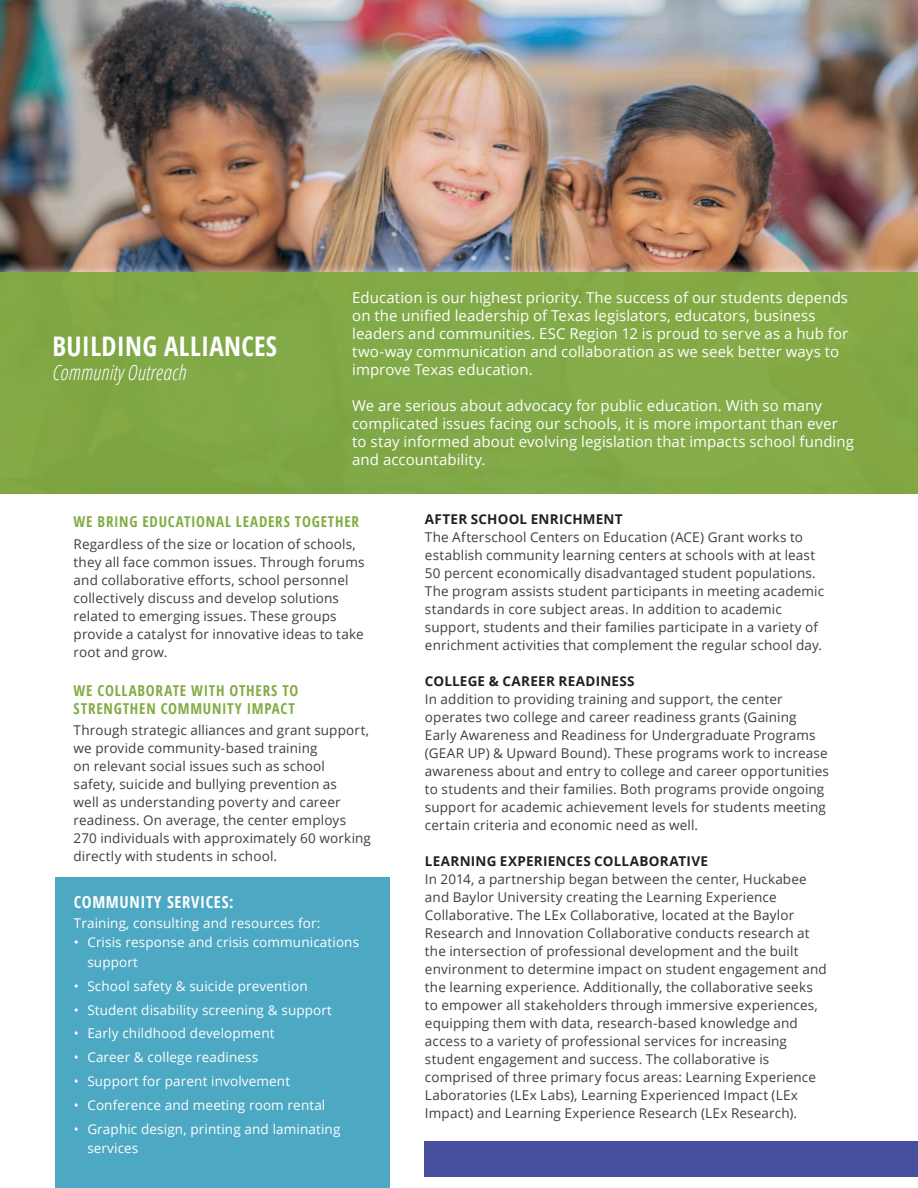
<style>
.page{position:relative;width:918px;height:1188px;background:#fff}
.page>*{position:absolute;margin:0;border:0;box-sizing:border-box;transform-origin:0 0}
.t1{font:700 condensed 27px "Open Sans";letter-spacing:.01em;color:#fff}
.t2{font:italic 300 condensed 21px "Open Sans";letter-spacing:.01em;color:#fff}
.t3{font:700 condensed 16.5px "Open Sans";letter-spacing:.04em;color:#fff}
.t4{font:15px/18px "Open Sans";letter-spacing:.005em;color:#fff}
.t5{font:700 condensed 15px/18px "Open Sans";letter-spacing:.05em;color:#83ac44}
.t6{font:13.5px/18px "Open Sans";letter-spacing:.01em;color:#3e3e3f}
.t7{font:13.5px/19.5px "Open Sans";letter-spacing:.01em;color:#fff}
.t8{font:700 13.5px "Open Sans";letter-spacing:.02em;color:#231f20}
</style>
<div class="page">
<div style="left:55px;top:877px;width:335px;height:311px;background:#4da8c3"></div>
<img style="left:0;top:0;width:918px;height:263px">
<div style="left:0;top:263px;width:918px;height:241px;background:#fff;opacity:.75"></div>
<div style="left:0;top:272px;width:918px;height:222px;background:#83ac44"></div>
<div style="left:424px;top:1142px;width:494px;height:35px;background:#454f9d"></div>
<p class="t1" style="left:53px;top:327px;width:226px">BUILDING ALLIANCES</p>
<p class="t2" style="left:53px;top:358px;width:135px">Community Outreach</p>
<p class="t4" style="left:352px;top:288px;width:498px">Education is our highest priority. The success of our students depends on the unified leadership of Texas legislators, educators, business leaders and communities. ESC Region 12 is proud to serve as a hub for two-way communication and collaboration as we seek better ways to improve Texas education.</p>
<p class="t4" style="left:352px;top:396px;width:503px">We are serious about advocacy for public education. With so many complicated issues facing our schools, it is more important than ever to stay informed about evolving legislation that impacts school funding and accountability.</p>
<p class="t5" style="left:74px;top:513px;width:287px">WE BRING EDUCATIONAL LEADERS TOGETHER</p>
<p class="t6" style="left:74px;top:534px;width:292px">Regardless of the size or location of schools, they all face common issues. Through forums and collaborative efforts, school personnel collectively discuss and develop solutions related to emerging issues. These groups provide a catalyst for innovative ideas to take root and grow.</p>
<p class="t5" style="left:74px;top:681px;width:226px">WE COLLABORATE WITH OTHERS TO<br>STRENGTHEN COMMUNITY IMPACT</p>
<p class="t6" style="left:74px;top:721px;width:299px">Through strategic alliances and grant support, we provide community-based training<br>on relevant social issues such as school<br>safety, suicide and bullying prevention as<br>well as understanding poverty and career readiness. On average, the center employs 270 individuals with approximately 60 working directly with students in school.</p>
<p class="t3" style="left:74px;top:891px;width:161px">COMMUNITY SERVICES:</p>
<p class="t7" style="left:74px;top:913px;width:248px">Training, consulting and resources for:</p>
<p class="t7" style="left:87px;top:932px;width:273px;text-indent:-14px">• Crisis response and crisis communications support</p>
<p class="t7" style="left:74px;top:976px;width:235px">• School safety &amp; suicide prevention</p>
<p class="t7" style="left:74px;top:1000px;width:260px">• Student disability screening &amp; support</p>
<p class="t7" style="left:74px;top:1023px;width:202px">• Early childhood development</p>
<p class="t7" style="left:74px;top:1047px;width:186px">• Career &amp; college readiness</p>
<p class="t7" style="left:74px;top:1071px;width:218px">• Support for parent involvement</p>
<p class="t7" style="left:74px;top:1095px;width:253px">• Conference and meeting room rental</p>
<p class="t7" style="left:87px;top:1119px;width:255px;text-indent:-14px">• Graphic design, printing and laminating services</p>
<p class="t8" style="left:425px;top:510px;width:199px">AFTER SCHOOL ENRICHMENT</p>
<p class="t6" style="left:425px;top:528px;width:401px">The Afterschool Centers on Education (ACE) Grant works to establish community learning centers at schools with at least 50 percent economically disadvantaged student populations.<br>The program assists student participants in meeting academic standards in core subject areas. In addition to academic support, students and their families participate in a variety of enrichment activities that complement the regular school day.</p>
<p class="t8" style="left:425px;top:672px;width:211px">COLLEGE &amp; CAREER READINESS</p>
<p class="t6" style="left:425px;top:690px;width:405px">In addition to providing training and support, the center operates two college and career readiness grants (Gaining Early Awareness and Readiness for Undergraduate Programs (GEAR UP) &amp; Upward Bound). These programs work to increase awareness about and entry to college and career opportunities to students and their families. Both programs provide ongoing support for academic achievement levels for students meeting certain criteria and economic need as well.</p>
<p class="t8" style="left:425px;top:852px;width:285px">LEARNING EXPERIENCES COLLABORATIVE</p>
<p class="t6" style="left:425px;top:870px;width:403px">In 2014, a partnership began between the center, Huckabee and Baylor University creating the Learning Experience Collaborative. The LEx Collaborative, located at the Baylor Research and Innovation Collaborative conducts research at the intersection of professional development and the built environment to determine impact on student engagement and the learning experience. Additionally, the collaborative seeks to empower all stakeholders through immersive experiences, equipping them with data, research-based knowledge and access to a variety of professional services for increasing student engagement and success. The collaborative is comprised of three primary focus areas: Learning Experience Laboratories (LEx Labs), Learning Experienced Impact (LEx Impact) and Learning Experience Research (LEx Research).</p>
</div>
